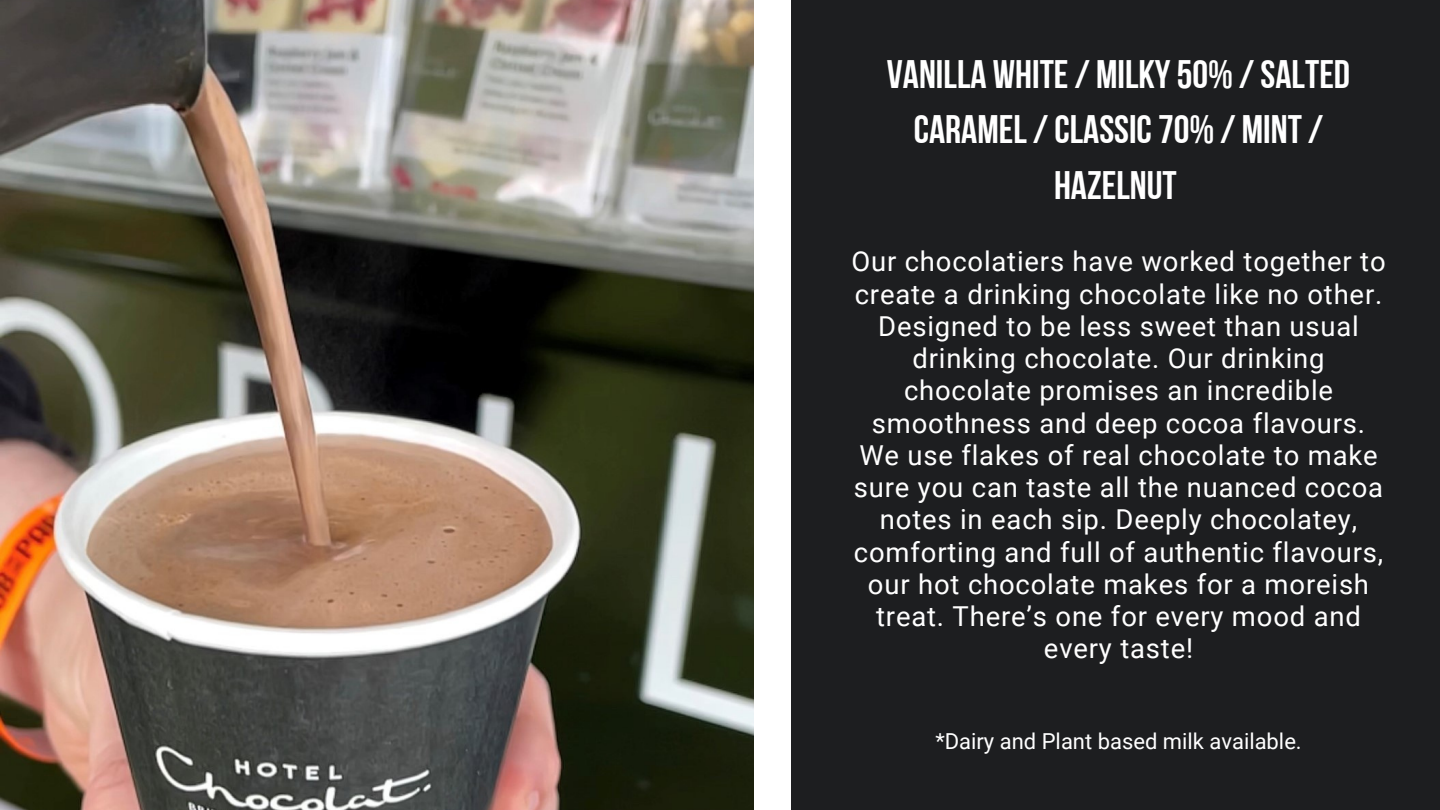
<style>
.page{position:relative;width:1440px;height:810px;background:#fff}
.page>*{position:absolute;margin:0;border:0;box-sizing:border-box;transform-origin:0 0}
.t1{font:39.7px/55.5px "Bebas Neue Cyrillic";color:#fff;text-align:center}
.t2{font:27.5px/32.2px "Roboto";letter-spacing:.03em;color:#fff;text-align:center}
.t3{font:22px "Roboto";color:#fff}
</style>
<div class="page">
<div style="left:790px;top:0;width:650px;height:810px;background:#1d1e20"></div>
<img style="left:0;top:0;width:754px;height:810px">
<div style="left:754px;top:0;width:37px;height:810px;background:#fff"></div>
<p class="t1" style="left:887px;top:50px;width:465px">VANILLA WHITE/ MILKY50%/SALTED<br>CARAMEL/CLASSIC70%/ MINT/<br>HAZELNUT</p>
<p class="t2" style="left:851px;top:246px;width:536px">Our chocolatiers have worked together to create a drinking chocolate like no other.<br>Designed to be less sweet than usual drinking chocolate. Our drinking chocolate promises an incredible smoothness and deep cocoa flavours.<br>We use flakes of real chocolate to make sure you can taste all the nuanced cocoa notes in each sip. Deeply chocolatey, comforting and full of authentic flavours, our hot chocolate makes for a moreish treat. There’s one for every mood and every taste!</p>
<p class="t3" style="left:935px;top:728px;width:368px">*Dairy and Plant based milk available.</p>
</div>
